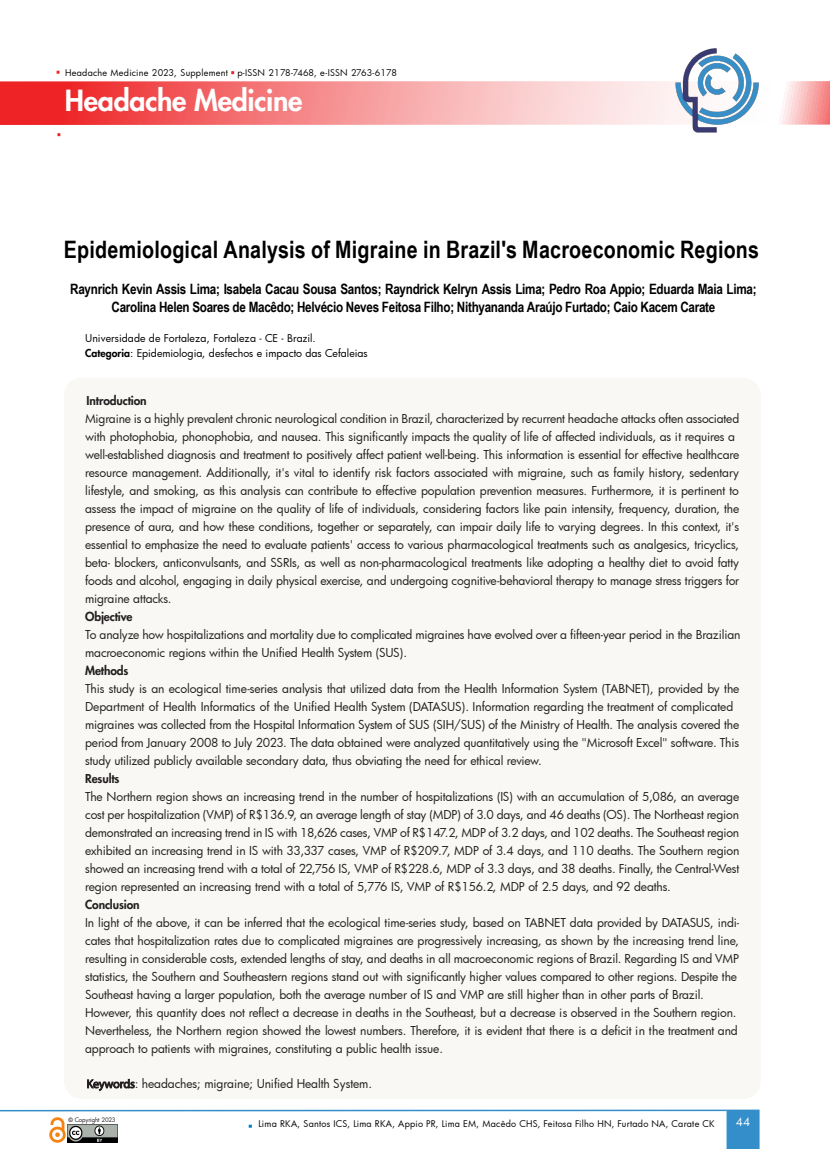
<style>
.page{position:relative;width:830px;height:1149px;background:#fff}
.page>*{position:absolute;margin:0;border:0;box-sizing:border-box;transform-origin:0 0}
.t1{font:800 28.5px "Futura";letter-spacing:-.01em;color:#fff}
.t2{font:700 24px "Arial Narrow";letter-spacing:.01em;color:#000}
.t3{font:700 14.25px/18px "Arial Narrow";letter-spacing:-.02em;color:#000;text-align:center}
.texto{font:12px/18px "Futura";letter-spacing:-.01em;color:#231f20}
.t4{font:11.55px "Futura";color:#fff}
.texto-2{font:10.5px/15.1px "Futura";letter-spacing:.005em;color:#000}
.t5{font:9px "Futura";letter-spacing:.03em;color:#040503}
.t6{font:6px "Futura";letter-spacing:-.02em;color:#231f20}
.s1{font-family:"Myriad Pro"}
.s2{font-weight:800}
.s3{font-family:"Arial";font-weight:700}
</style>
<div class="page">
<svg style="left:0;top:81px;width:829px;height:44px;background:#f69394"></svg>
<svg style="left:726px;top:1109px;width:33px;height:39px"></svg>
<hr style="left:0;top:1109px;width:726px;height:1px;background:#338eca">
<img style="left:67px;top:1124px;width:50px;height:18px">
<img style="left:49px;top:1117px;width:17px;height:25px">
<svg style="left:248px;top:1124px;width:4px;height:3px"></svg>
<img style="left:674px;top:48px;width:85px;height:85px">
<div style="left:64px;top:377px;width:696px;height:721px;background:#f9f8f5;border-radius:18px"></div>
<p class="t5" style="left:65px;top:66px;width:333px">Headache Medicine 2023, Supplement p-ISSN 2178-7468, e-ISSN 2763-6178</p>
<h1 class="t1" style="left:65px;top:83px;width:239px">Headache Medicine</h1>
<p class="t2" style="left:64px;top:231px;width:696px">Epidemiological Analysis of Migraine in Brazil's Macroeconomic Regions</p>
<p class="t3" style="left:70px;top:279px;width:687px">Raynrich Kevin Assis Lima; Isabela Cacau Sousa Santos; Rayndrick Kelryn Assis Lima; Pedro Roa Appio; Eduarda Maia Lima;<br>Carolina Helen Soares de Macêdo; Helvécio Neves Feitosa Filho; Nithyananda Araújo Furtado; Caio Kacem Carate</p>
<p class="texto-2" style="left:85px;top:330px;width:284px">Universidade de Fortaleza, Fortaleza - CE - Bra<span class="s1">z</span>il.<br><span class="s2">Categoria</span>: Epidemiologia, desfechos e impacto das Cefaleias</p>
<p class="texto" style="left:85px;top:391px;width:656px"><span class="s2">Introduction<br></span>Migraine is a highly prevalent chronic neurological condition in Brazil, characterized by recurrent headache attacks often associated with photophobia, phonophobia, and nausea. This significantly impacts the quality of life of affected individuals, as it requires a well-established diagnosis and treatment to positively affect patient well-being. This information is essential for effective healthcare resource management. Additionally, it's vital to identify risk factors associated with migraine, such as family history, sedentary lifestyle, and smoking, as this analysis can contribute to effective population prevention measures. Furthermore, it is pertinent to assess the impact of migraine on the quality of life of individuals, considering factors like pain intensity, frequency, duration, the presence of aura, and how these conditions, together or separately, can impair daily life to varying degrees. In this context, it's essential to emphasize the need to evaluate patients' access to various pharmacological treatments such as analgesics, tricyclics, beta- blockers, anticonvulsants, and SSRIs, as well as non-pharmacological treatments like adopting a healthy diet to avoid fatty foods and alcohol, engaging in daily physical exercise, and undergoing cognitive-behavioral therapy to manage stress triggers for migraine attacks.<br><span class="s2">Objective<br></span>To analyze how hospitalizations and mortality due to complicated migraines have evolved over a fifteen-year period in the Brazilian macroeconomic regions within the Unified Health System (SUS).<br><span class="s2">Methods<br></span>This study is an ecological time-series analysis that utilized data from the Health Information System (TABNET), provided by the Department of Health Informatics of the Unified Health System (DATASUS). Information regarding the treatment of complicated migraines was collected from the Hospital Information System of SUS (SIH/SUS) of the Ministry of Health. The analysis covered the period from January 2008 to July 2023. The data obtained were analyzed quantitatively using the "Microsoft Excel" software. This study utilized publicly available secondary data, thus obviating the need for ethical review.<br><span class="s2">Results<br></span>The Northern region shows an increasing trend in the number of hospitalizations (IS) with an accumulation of 5,086, an average cost per hospitalization (VMP) of R$136.9, an average length of stay (MDP) of 3.0 days, and 46 deaths (OS). The Northeast region demonstrated an increasing trend in IS with 18,626 cases, VMP of R$147.2, MDP of 3.2 days, and 102 deaths. The Southeast region exhibited an increasing trend in IS with 33,337 cases, VMP of R$209.7, MDP of 3.4 days, and 110 deaths. The Southern region showed an increasing trend with a total of 22,756 IS, VMP of R$228.6, MDP of 3.3 days, and 38 deaths. Finally, the Central-West region represented an increasing trend with a total of 5,776 IS, VMP of R$156.2, MDP of 2.5 days, and 92 deaths.<br><span class="s2">Conclusion<br></span>In light of the above, it can be inferred that the ecological time-series study, based on TABNET data provided by DATASUS, indi&shy;cates that hospitalization rates due to complicated migraines are progressively increasing, as shown by the increasing trend line, resulting in considerable costs, extended lengths of stay, and deaths in all macroeconomic regions of Brazil. Regarding IS and VMP statistics, the Southern and Southeastern regions stand out with significantly higher values compared to other regions. Despite the Southeast having a larger population, both the average number of IS and VMP are still higher than in other parts of Brazil.<br>However, this quantity does not reflect a decrease in deaths in the Southeast, but a decrease is observed in the Southern region.<br>Nevertheless, the Northern region showed the lowest numbers. Therefore, it is evident that there is a deficit in the treatment and approach to patients with migraines, constituting a public health issue.</p>
<p class="texto" style="left:87px;top:1073px;width:287px"><span class="s1">Keywords</span>: headaches; migraine; Unified Health System.</p>
<p class="t6" style="left:69px;top:1114px;width:48px"><span class="s3">©</span> Copyright 2023</p>
<p class="t5" style="left:258px;top:1117px;width:457px">Lima RKA, Santos ICS, Lima RKA, Appio PR, Lima EM, Macêdo CHS, Feitosa Filho HN, Furtado NA, Carate CK</p>
<p class="t4" style="left:735px;top:1113px;width:16px">44</p>
</div>
